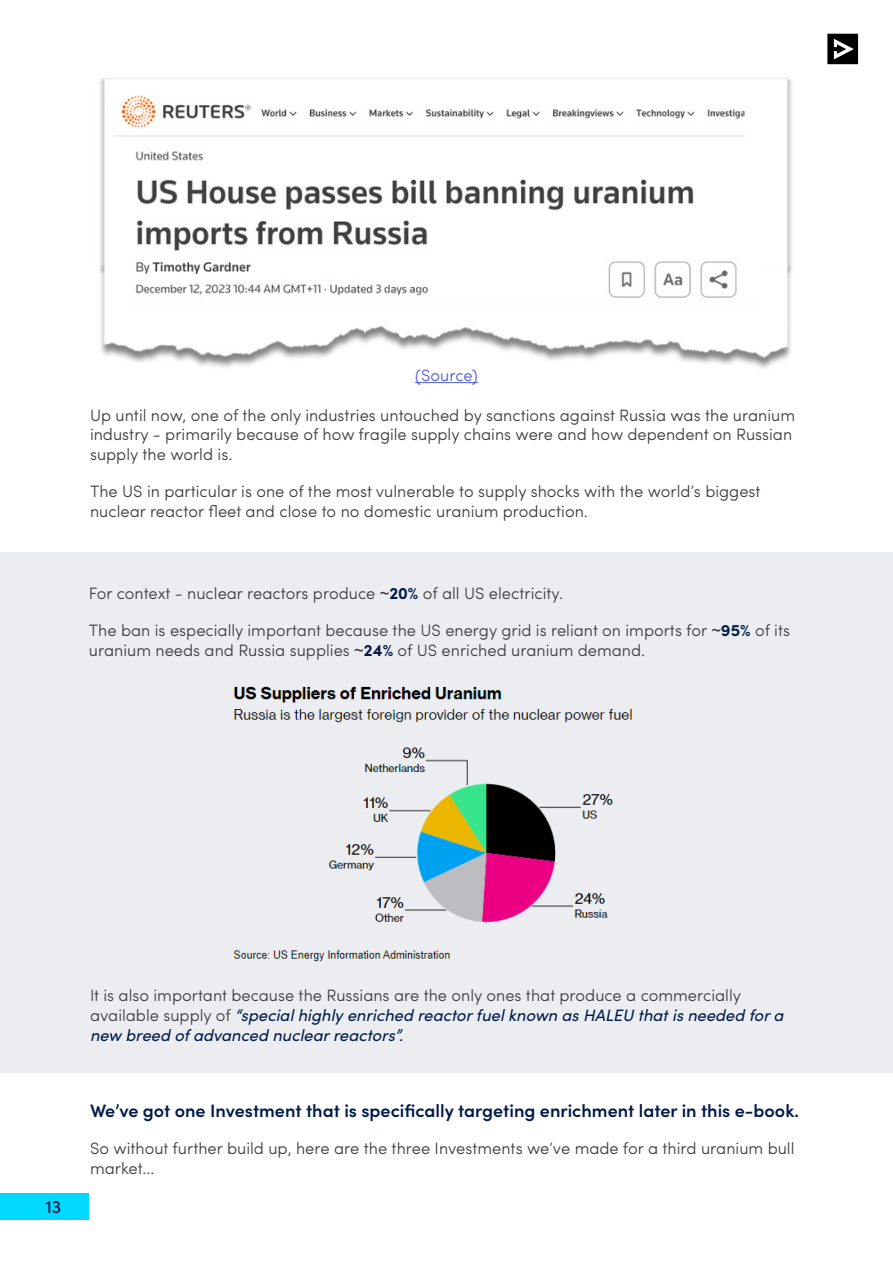
<style>
.page{position:relative;width:893px;height:1263px;background:#fff}
.page>*{position:absolute;margin:0;border:0;box-sizing:border-box;transform-origin:0 0}
.body{font:600 18px "Sofia Pro";color:#001a4a}
.t1{font:500 18px "Sofia Pro";color:#001a4a}
.body-2{font:300 16.5px/19.8px "Sofia Pro";color:#3e3e3f}
.body-3{font:italic 16.5px/19.8px "Sofia Pro";color:#001a4a}
.body-4{font:300 16.5px "Sofia Pro";color:#4f5cd6}
.s1{font-family:"Arial";font-weight:400}
.s2{font-weight:700;color:#001a4a}
.s3{font-weight:300;font-style:normal;color:#3e3e3f}
</style>
<div class="page">
<div style="left:0;top:552px;width:893px;height:521px;background:#ebedf0"></div>
<img style="left:99px;top:78px;width:693px;height:306px">
<img style="left:233px;top:686px;width:399px;height:276px">
<hr style="left:415px;top:382px;width:63px;height:1px;background:#4f5cd6">
<div style="left:0;top:1193px;width:89px;height:27px;background:#01d8ff"></div>
<svg style="left:827px;top:34px;width:31px;height:30px"></svg>
<p class="body-4" style="left:415px;top:363px;width:64px">(Source)</p>
<p class="body-2" style="left:90px;top:404px;width:707px">Up until now, one of the only industries untouched by sanctions against Russia was the uranium industry - primarily because of how fragile supply chains were and how dependent on Russian supply the world is.</p>
<p class="body-2" style="left:90px;top:480px;width:672px">The US in particular is one of the most vulnerable to supply shocks with the world’s biggest nuclear reactor fleet and close to no domestic uranium production.</p>
<p class="body-2" style="left:89px;top:582px;width:476px">For context - nuclear reactors produce <span class="s1">~</span><span class="s2">20%</span> of all US electricity.</p>
<p class="body-2" style="left:89px;top:619px;width:703px">The ban is especially important because the US energy grid is reliant on imports for <span class="s1">~</span><span class="s2">95%</span> of its uranium needs and Russia supplies <span class="s1">~</span><span class="s2">24%</span> of US enriched uranium demand.</p>
<p class="t1" style="left:45px;top:1193px;width:17px">13</p>
<p class="body-3" style="left:90px;top:985px;width:695px"><span class="s3">It is also important because the Russians are the only ones that produce a commercially available supply of</span> “special highly enriched reactor fuel known as HALEU that is needed for a new breed of advanced nuclear reactors”.</p>
<p class="body" style="left:90px;top:1097px;width:710px">We’ve got one Investment that is specifically targeting enrichment later in this e-book.</p>
<p class="body-2" style="left:90px;top:1137px;width:706px">So without further build up, here are the three Investments we’ve made for a third uranium bull market…</p>
</div>
